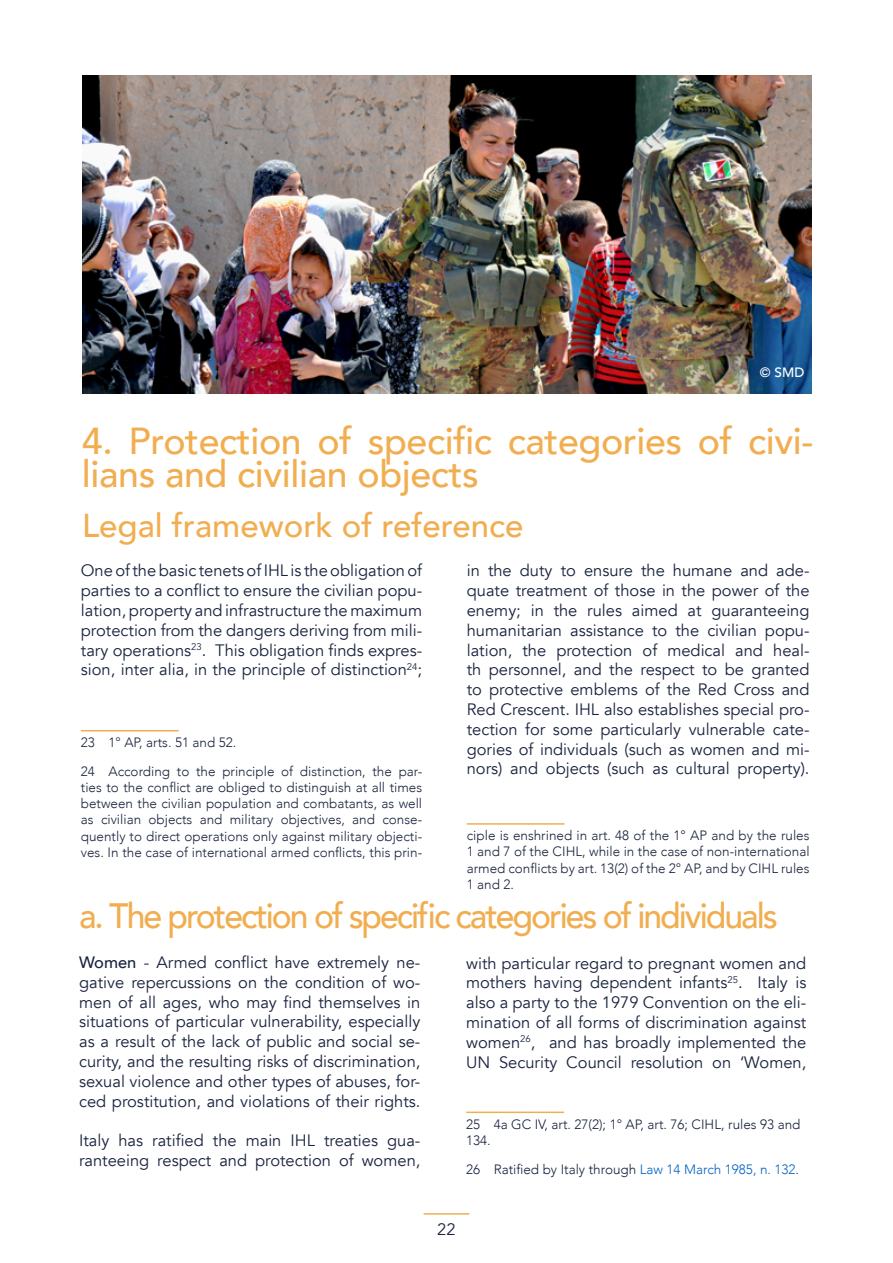
<style>
.page{position:relative;width:893px;height:1263px;background:#fff}
.page>*{position:absolute;margin:0;border:0;box-sizing:border-box;transform-origin:0 0}
.t1{font:500 37.5px/33px "Avenir";letter-spacing:-.01em;color:#f1ae51}
.t2{font:500 35.25px "Avenir";letter-spacing:-.06em;color:#f1ae51;scale:.96 1}
.t3{font:500 33px "Avenir";color:#f1ae51}
.t4{font:16.5px/19.8px "Avenir";color:#19233e;text-align:justify}
.t5{font:300 13.5px/16.2px "Avenir";color:#19233e}
.t6{font:500 13.5px "Avenir";color:#fff}
.s1{font-weight:500}
.s2{color:#0563c1}
</style>
<div class="page">
<hr style="left:424px;top:1213px;width:45px;height:1px;background:#f1ae51">
<img style="left:82px;top:75px;width:730px;height:318px">
<hr style="left:81px;top:730px;width:98px;height:1px;background:#f1ae51">
<hr style="left:467px;top:823px;width:98px;height:2px;background:#f1ae51">
<hr style="left:466px;top:1111px;width:98px;height:2px;background:#f1ae51">
<p class="t6" style="left:760px;top:361px;width:46px">© SMD</p>
<h1 class="t1" style="left:82px;top:423px;width:733px">4. Protection of specific categories of civi&shy;lians and civilian objects</h1>
<h3 class="t3" style="left:82px;top:497px;width:443px">Legal framework of reference</h3>
<p class="t4" style="left:81px;top:561px;width:343px">One of the basic tenets of IHL is the obligation of parties to a conflict to ensure the civilian popu&shy;lation, property and infrastructure the maximum protection from the dangers deriving from mili&shy;tary operations<sup>23</sup>. This obligation finds expres&shy;sion, inter alia, in the principle of distinction<sup>24</sup>;</p>
<p class="t4" style="left:467px;top:561px;width:344px">in the duty to ensure the humane and ade&shy;quate treatment of those in the power of the enemy; in the rules aimed at guaranteeing humanitarian assistance to the civilian popu&shy;lation, the protection of medical and heal&shy;th personnel, and the respect to be granted to protective emblems of the Red Cross and Red Crescent. IHL also establishes special pro&shy;tection for some particularly vulnerable cate&shy;gories of individuals (such as women and mi&shy;nors) and objects (such as cultural property).</p>
<p class="t5" style="left:81px;top:728px;width:343px;line-height:29px">23 1° AP, arts. 51 and 52.<br>24 According to the principle of distinction, the par-</p>
<p class="t5" style="left:81px;top:779px;width:343px;text-align:justify">ties to the conflict are obliged to distinguish at all times between the civilian population and combatants, as well as civilian objects and military objectives, and conse&shy;quently to direct operations only against military objecti&shy;ves. In the case of international armed conflicts, this prin-</p>
<p class="t5" style="left:467px;top:827px;width:344px;text-align:justify">ciple is enshrined in art. 48 of the 1° AP and by the rules 1 and 7 of the CIHL, while in the case of non-international armed conflicts by art. 13(2) of the 2° AP, and by CIHL rules 1 and 2.</p>
<h2 class="t2" style="left:79px;top:886px;width:729px">a. The protection of specific categories of individuals</h2>
<p class="t4" style="left:79px;top:953px;width:343px"><span class="s1">Women</span> - Armed conflict have extremely ne&shy;gative repercussions on the condition of wo&shy;men of all ages, who may find themselves in situations of particular vulnerability, especially as a result of the lack of public and social se&shy;curity, and the resulting risks of discrimination, sexual violence and other types of abuses, for&shy;ced prostitution, and violations of their rights.</p>
<p class="t4" style="left:79px;top:1131px;width:343px">Italy has ratified the main IHL treaties gua&shy;ranteeing respect and protection of women,</p>
<p class="t4" style="left:466px;top:953px;width:342px">with particular regard to pregnant women and mothers having dependent infants<sup>25</sup>. Italy is also a party to the 1979 Convention on the eli&shy;mination of all forms of discrimination against women<sup>26</sup>, and has broadly implemented the UN Security Council resolution on ‘Women,</p>
<p class="t5" style="left:466px;top:1116px;width:336px">25 4a GC IV, art. 27(2); 1° AP, art. 76; CIHL, rules 93 and<br>134.</p>
<p class="t5" style="left:466px;top:1161px;width:334px">26 Ratified by Italy through <span class="s2">Law 14 March 1985, n. 132</span>.</p>
<p class="t4" style="left:437px;top:1219px;width:20px">22</p>
</div>
